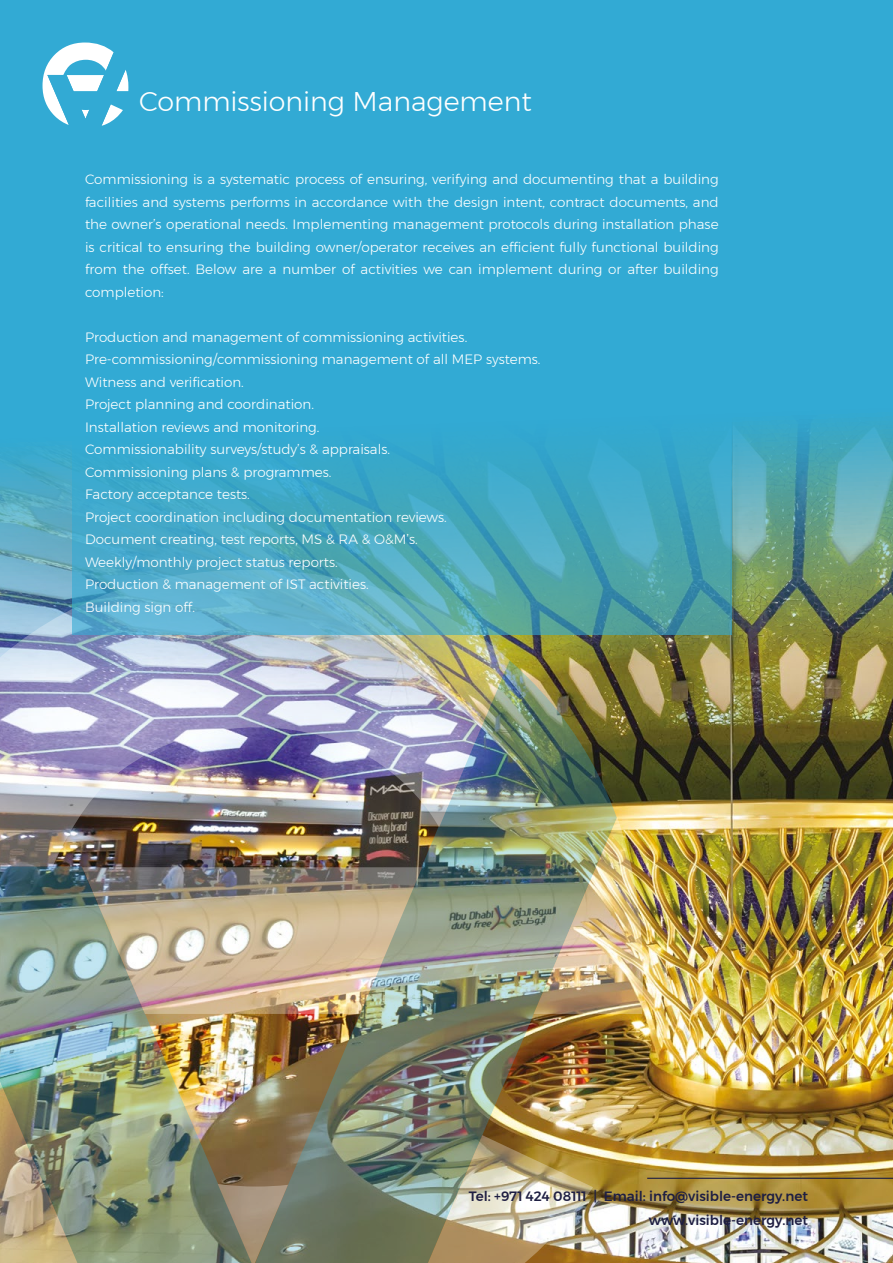
<style>
.page{position:relative;width:893px;height:1263px;background:#fff}
.page>*{position:absolute;margin:0;border:0;box-sizing:border-box;transform-origin:0 0}
.t1{font:300 27px "Montserrat";color:#fff}
.t2{font:300 13.5px/22.5px "Montserrat";color:#fff;text-align:justify}
.t3{font:500 13.5px/24px "Montserrat";color:#1e1e42;text-align:right}
</style>
<div class="page">
<div style="left:0;top:0;width:893px;height:383px;background:#32aad4"></div>
<svg style="left:43px;top:43px;width:85px;height:83px"></svg>
<img style="left:0;top:383px;width:893px;height:880px">
<img style="left:510px;top:660px;width:107px;height:603px">
<img style="left:534px;top:817px;width:109px;height:197px">
<img style="left:510px;top:1135px;width:83px;height:128px">
<img style="left:0;top:570px;width:510px;height:693px">
<svg style="left:72px;top:383px;width:659px;height:252px;background:#43a8c4"></svg>
<hr style="left:647px;top:1178px;width:246px;height:1px;background:#1e1e42">
<h1 class="t1" style="left:139px;top:81px;width:394px">Commissioning Management</h1>
<p class="t2" style="left:85px;top:168px;width:635px">Commissioning is a systematic process of ensuring, verifying and documenting that a building facilities and systems performs in accordance with the design intent, contract documents, and the owner’s operational needs. Implementing management protocols during installation phase is critical to ensuring the building owner/operator receives an efficient fully functional building from the offset. Below are a number of activities we can implement during or after building completion:</p>
<p class="t2" style="left:85px;top:326px;width:457px;text-align:left">Production and management of commissioning activities.<br>Pre-commissioning/commissioning management of all MEP systems.<br>Witness and verification.<br>Project planning and coordination.<br>Installation reviews and monitoring.<br>Commissionability surveys/study’s &amp; appraisals.<br>Commissioning plans &amp; programmes.<br>Factory acceptance tests.<br>Project coordination including documentation reviews.<br>Document creating, test reports, MS &amp; RA &amp; O&amp;M’s.<br>Weekly/monthly project status reports.<br>Production &amp; management of IST activities.<br>Building sign off.</p>
<p class="t3" style="left:469px;top:1184px;width:341px">Tel: +971 424 08111 | Email: info@visible-energy.net www.visible-energy.net</p>
</div>
